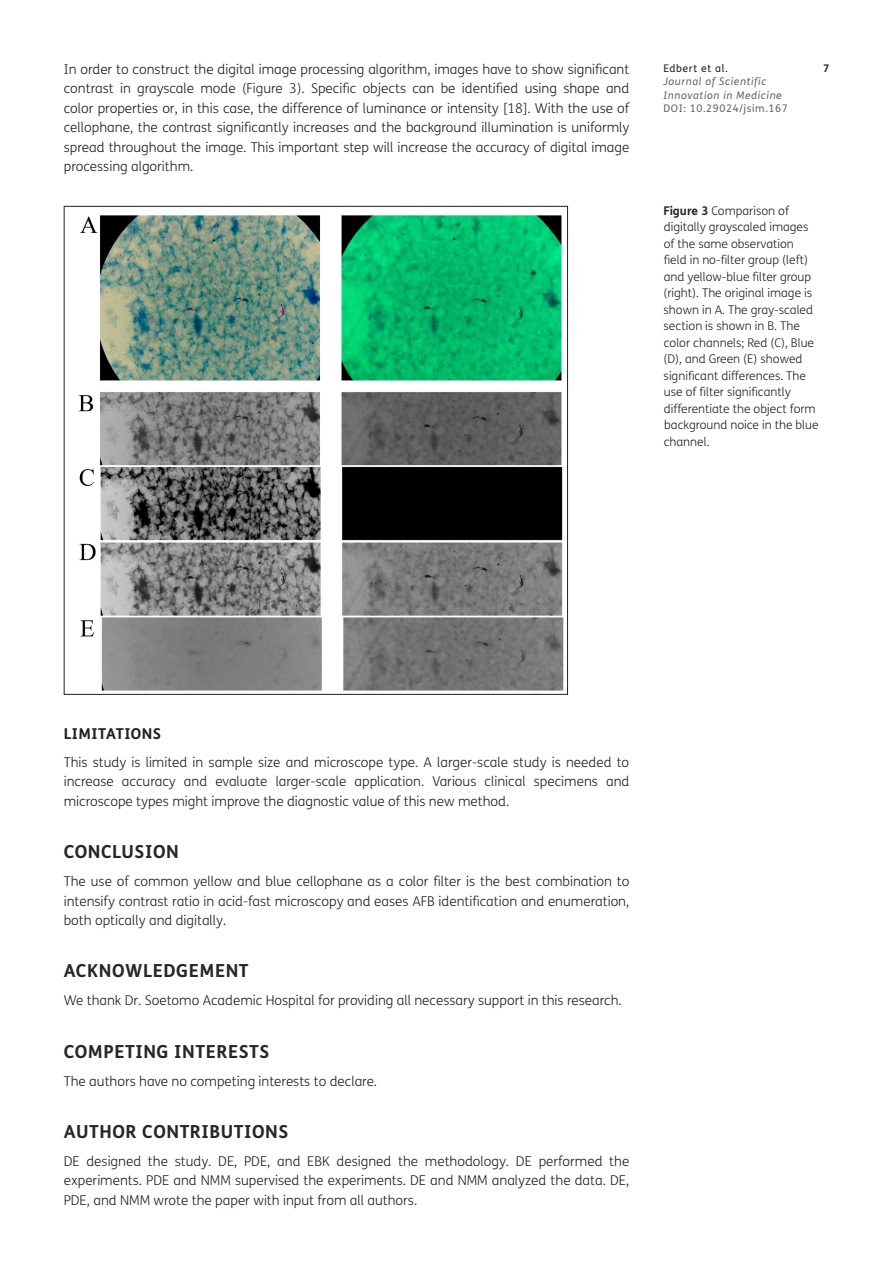
<style>
.page{position:relative;width:893px;height:1263px;background:#fff}
.page>*{position:absolute;margin:0;border:0;box-sizing:border-box;transform-origin:0 0}
.t1{font:700 18px "FS Me";letter-spacing:.03em;color:#272822}
.t2{font:700 15px "FS Me";letter-spacing:.03em;color:#231f20}
.Body_Copy{font:300 13.5px/19.5px "FS Me";color:#231f20;text-align:justify}
.Figure_copy{font:300 12px/16.5px "FS Me";color:#231f20}
.t3{font:italic 10.5px/13.5px "FS Me";letter-spacing:.06em;color:#636366}
.t4{font:10.5px "FS Me";letter-spacing:.06em;color:#636366}
.t5{font:10.5px "FS Me";letter-spacing:.06em;color:#231f20}
.t6{font:700 10.5px "FS Me";color:#231f20}
.s1{color:#272822}
.s2{font-weight:700;color:#272822}
</style>
<div class="page">
<img style="left:78px;top:215px;width:486px;height:476px">
<p class="Body_Copy" style="left:64px;top:60px;width:567px">In order to construct the digital image processing algorithm, images have to show significant contrast in grayscale mode <span class="s1">(Figure 3)</span>. Specific objects can be identified using shape and color properties or, in this case, the difference of luminance or intensity <span class="s1">[18]</span>. With the use of cellophane, the contrast significantly increases and the background illumination is uniformly spread throughout the image. This important step will increase the accuracy of digital image processing algorithm.</p>
<p class="t5" style="left:663px;top:62px;width:66px">Edbert et al.</p>
<p class="t6" style="left:823px;top:61px;width:8px">7</p>
<p class="t3" style="left:663px;top:75px;width:120px">Journal of Scientific<br>Innovation in Medicine</p>
<p class="t4" style="left:663px;top:102px;width:126px">DOI: 10.29024/jsim.167</p>
<p class="Figure_copy" style="left:663px;top:203px;width:157px"><span class="s2">Figure 3</span> Comparison of digitally grayscaled images of the same observation field in no-filter group (left) and yellow-blue filter group (right). The original image is shown in A. The gray-scaled section is shown in B. The color channels; Red (C), Blue (D), and Green (E) showed significant differences. The use of filter significantly differentiate the object form background noice in the blue channel.</p>
<h2 class="t2" style="left:64px;top:724px;width:99px">LIMITATIONS</h2>
<p class="Body_Copy" style="left:64px;top:753px;width:567px">This study is limited in sample size and microscope type. A larger-scale study is needed to increase accuracy and evaluate larger-scale application. Various clinical specimens and microscope types might improve the diagnostic value of this new method.</p>
<h1 class="t1" style="left:64px;top:840px;width:117px">CONCLUSION</h1>
<p class="Body_Copy" style="left:64px;top:872px;width:567px">The use of common yellow and blue cellophane as a color filter is the best combination to intensify contrast ratio in acid-fast microscopy and eases AFB identification and enumeration, both optically and digitally.</p>
<h1 class="t1" style="left:64px;top:960px;width:186px">ACKNOWLEDGEMENT</h1>
<p class="Body_Copy" style="left:64px;top:991px;width:559px">We thank Dr. Soetomo Academic Hospital for providing all necessary support in this research.</p>
<h1 class="t1" style="left:64px;top:1040px;width:207px">COMPETING INTERESTS</h1>
<p class="Body_Copy" style="left:64px;top:1071px;width:315px">The authors have no competing interests to declare.</p>
<h1 class="t1" style="left:64px;top:1120px;width:226px">AUTHOR CONTRIBUTIONS</h1>
<p class="Body_Copy" style="left:64px;top:1152px;width:567px">DE designed the study. DE, PDE, and EBK designed the methodology. DE performed the experiments. PDE and NMM supervised the experiments. DE and NMM analyzed the data. DE, PDE, and NMM wrote the paper with input from all authors.</p>
</div>
